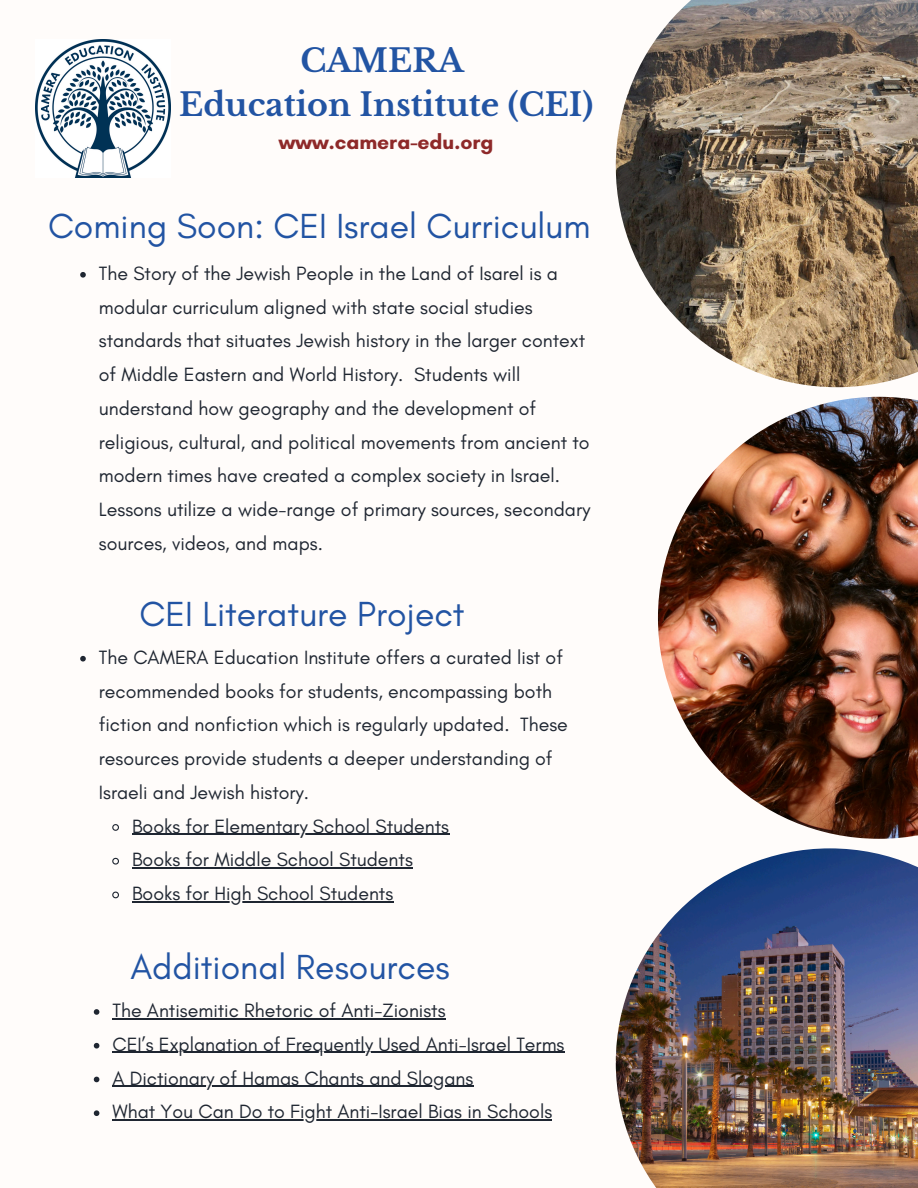
<style>
.page{position:relative;width:918px;height:1188px;background:#fffcfa}
.page>*{position:absolute;margin:0;border:0;box-sizing:border-box;transform-origin:0 0}
.t1{font:35.55px "Glacial Indifference";color:#2254a3}
.t2{font:700 31.65px/43.8px "Libre Baskerville";color:#2254a3;text-align:center}
.t3{font:700 21.15px "Glacial Indifference";color:#8e2929}
.t4{font:19.5px/33.8px "Glacial Indifference";color:#1f2631}
</style>
<div class="page">
<img style="left:616px;top:0;width:302px;height:387px">
<img style="left:616px;top:848px;width:302px;height:340px">
<img style="left:658px;top:397px;width:260px;height:442px">
<svg style="left:80px;top:272px;width:6px;height:6px"></svg>
<svg style="left:80px;top:656px;width:6px;height:6px"></svg>
<svg style="left:112px;top:824px;width:7px;height:7px"></svg>
<hr style="left:132px;top:834px;width:317px;height:1px;background:#1f2631">
<svg style="left:112px;top:857px;width:7px;height:8px"></svg>
<hr style="left:132px;top:867px;width:281px;height:2px;background:#1f2631">
<svg style="left:112px;top:891px;width:7px;height:8px"></svg>
<hr style="left:132px;top:901px;width:261px;height:1px;background:#1f2631">
<svg style="left:94px;top:1009px;width:5px;height:6px"></svg>
<hr style="left:112px;top:1018px;width:334px;height:1px;background:#1f2631">
<svg style="left:94px;top:1043px;width:5px;height:6px"></svg>
<hr style="left:112px;top:1052px;width:453px;height:1px;background:#1f2631">
<svg style="left:94px;top:1077px;width:5px;height:5px"></svg>
<hr style="left:112px;top:1086px;width:361px;height:1px;background:#1f2631">
<svg style="left:94px;top:1110px;width:5px;height:6px"></svg>
<hr style="left:112px;top:1119px;width:440px;height:2px;background:#1f2631">
<img style="left:35px;top:40px;width:135px;height:137px">
<p class="t2" style="left:179px;top:39px;width:416px">CAMERA<br>Education Institute (CEI)</p>
<p class="t3" style="left:279px;top:129px;width:216px">www.camera-edu.org</p>
<h1 class="t1" style="left:48px;top:205px;width:544px">Coming Soon: CEI Israel Curriculum</h1>
<p class="t4" style="left:99px;top:256px;width:493px">The Story of the Jewish People in the Land of Isarel is a modular curriculum aligned with state social studies standards that situates Jewish history in the larger context of Middle Eastern and World History. Students will understand how geography and the development of religious, cultural, and political movements from ancient to modern times have created a complex society in Israel.<br>Lessons utilize a wide-range of primary sources, secondary sources, videos, and maps.</p>
<h1 class="t1" style="left:140px;top:592px;width:327px">CEI Literature Project</h1>
<p class="t4" style="left:99px;top:640px;width:471px">The CAMERA Education Institute offers a curated list of recommended books for students, encompassing both fiction and nonfiction which is regularly updated. These resources provide students a deeper understanding of Israeli and Jewish history.</p>
<p class="t4" style="left:132px;top:809px;width:319px">Books for Elementary School Students</p>
<p class="t4" style="left:132px;top:843px;width:282px">Books for Middle School Students</p>
<p class="t4" style="left:132px;top:876px;width:263px">Books for High School Students</p>
<p class="t1" style="left:130px;top:945px;width:321px">Additional Resources</p>
<p class="t4" style="left:112px;top:993px;width:335px">The Antisemitic Rhetoric of Anti-Zionists</p>
<p class="t4" style="left:112px;top:1027px;width:454px">CEI’s Explanation of Frequently Used Anti-Israel Terms</p>
<p class="t4" style="left:112px;top:1061px;width:362px">A Dictionary of Hamas Chants and Slogans</p>
<p class="t4" style="left:112px;top:1095px;width:441px">What You Can Do to Fight Anti-Israel Bias in Schools</p>
</div>
